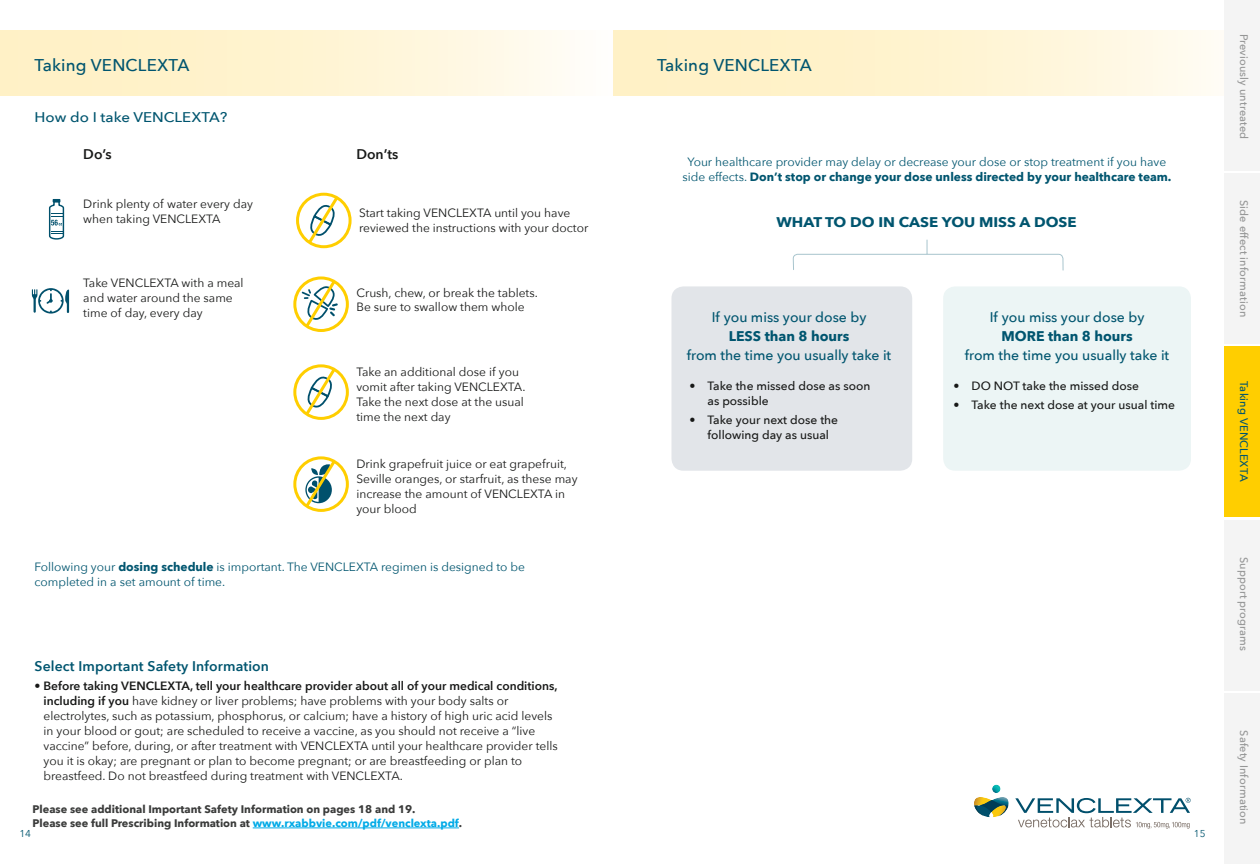
<style>
.page{position:relative;width:1260px;height:864px;background:#fff}
.page>*{position:absolute;margin:0;border:0;box-sizing:border-box;transform-origin:0 0}
.t1{font:500 17px "Avenir Next";letter-spacing:.01em;color:#00556f}
.t2{font:500 14px "Avenir Next";color:#00556f}
.t3{font:600 14px "Avenir Next";letter-spacing:.01em;color:#00556f}
.t4{font:700 14px "Avenir Next";color:#00556f}
.t5{font:700 14px "Avenir Next";color:#00556f;scale:1.08 1}
.t6{font:500 14px "Avenir Next";color:#00556f;scale:1.08 1}
.t7{font:600 14px "Avenir Next";color:#171817}
.t8{font:12px/15px "Avenir Next";color:#171817}
.t9{font:12px/15px "Avenir Next";color:#00556f}
.t10{font:500 12px/15px "Avenir Next";color:#171817}
.t11{font:700 11px/14px "Avenir Next";color:#3a3b3a}
.t12{font:500 11px "Avenir Next";letter-spacing:.01em;color:#959696}
.t13{font:500 11px "Avenir Next";letter-spacing:.01em;color:#00556f}
.t14{font:10px "Avenir Next";color:#00556f}
.s1{font-weight:700}
.s2{font-weight:600}
.s3{color:#00aae7}
</style>
<div class="page">
<hr style="left:253px;top:828px;width:206px;height:1px;background:#00aae7">
<div style="left:0;top:30px;width:613px;height:65px;background:linear-gradient(to right,#ffefbd,#fffcf2)"></div>
<svg style="left:48px;top:199px;width:17px;height:41px"></svg>
<svg style="left:32px;top:288px;width:37px;height:26px"></svg>
<div style="left:613px;top:30px;width:647px;height:65px;background:linear-gradient(to right,#ffefbd,#fffbee)"></div>
<div style="left:671px;top:286px;width:241px;height:185px;background:#e2e5e9;border-radius:12px"></div>
<div style="left:943px;top:286px;width:248px;height:185px;background:#ecf5f5;border-radius:12px"></div>
<svg style="left:792px;top:240px;width:272px;height:31px"></svg>
<div style="left:293px;top:276px;width:56px;height:56px;border:3px solid #ffce00;border-radius:50%"></div>
<div style="left:293px;top:364px;width:56px;height:56px;border:3px solid #ffce00;border-radius:50%"></div>
<div style="left:293px;top:456px;width:56px;height:56px;border:3px solid #ffce00;border-radius:50%"></div>
<svg style="left:302px;top:278px;width:37px;height:52px"></svg>
<svg style="left:303px;top:365px;width:35px;height:53px"></svg>
<div style="left:296px;top:193px;width:56px;height:55px;border:3px solid #ffce00;border-radius:50%"></div>
<svg style="left:306px;top:194px;width:35px;height:52px"></svg>
<svg style="left:303px;top:457px;width:35px;height:53px"></svg>
<svg style="left:974px;top:797px;width:35px;height:20px"></svg>
<svg style="left:992px;top:785px;width:9px;height:8px"></svg>
<svg style="left:1015px;top:798px;width:176px;height:31px"></svg>
<div style="left:1224px;top:173px;width:36px;height:171px;background:#f4f4f4"></div>
<div style="left:1224px;top:520px;width:36px;height:170px;background:#f4f4f4"></div>
<div style="left:1224px;top:694px;width:36px;height:170px;background:#f4f4f4"></div>
<div style="left:1224px;top:347px;width:36px;height:170px;background:#ffce00"></div>
<div style="left:1224px;top:0;width:36px;height:170px;background:#f4f4f4"></div>
<h1 class="t1" style="left:34px;top:50px;width:157px">Taking VENCLEXTA</h1>
<p class="t6" style="left:35px;top:105px;width:180px">How do I take VENCLEXTA?</p>
<p class="t7" style="left:83px;top:148px;width:30px">Do’s</p>
<p class="t8" style="left:83px;top:197px;width:171px">Drink plenty of water every day when taking VENCLEXTA</p>
<p class="t8" style="left:83px;top:276px;width:162px">Take VENCLEXTA with a meal and water around the same time of day, every day</p>
<p class="t7" style="left:356px;top:148px;width:44px">Don’ts</p>
<p class="t8" style="left:359px;top:206px;width:231px">Start taking VENCLEXTA until you have reviewed the instructions with your doctor</p>
<p class="t8" style="left:356px;top:286px;width:183px;line-height:14px">Crush, chew, or break the tablets.<br>Be sure to swallow them whole</p>
<p class="t8" style="left:356px;top:365px;width:171px">Take an additional dose if you vomit after taking VENCLEXTA.<br>Take the next dose at the usual time the next day</p>
<p class="t8" style="left:356px;top:458px;width:223px">Drink grapefruit juice or eat grapefruit, Seville oranges, or starfruit, as these may increase the amount of VENCLEXTA in your blood</p>
<p class="t9" style="left:35px;top:560px;width:492px">Following your <span class="s1">dosing schedule</span> is important. The VENCLEXTA regimen is designed to be completed in a set amount of time.</p>
<p class="t3" style="left:35px;top:660px;width:236px">Select Important Safety Information</p>
<p class="t8" style="left:44px;top:679px;width:516px;text-indent:-9px"><span class="s2">• Before taking VENCLEXTA, tell your healthcare provider about all of your medical conditions, including if you</span> have kidney or liver problems; have problems with your body salts or electrolytes, such as potassium, phosphorus, or calcium; have a history of high uric acid levels in your blood or gout; are scheduled to receive a vaccine, as you should not receive a “live vaccine” before, during, or after treatment with VENCLEXTA until your healthcare provider tells you it is okay; are pregnant or plan to become pregnant; or are breastfeeding or plan to breastfeed. Do not breastfeed during treatment with VENCLEXTA.</p>
<p class="t11" style="left:33px;top:803px;width:431px">Please see additional Important Safety Information on pages 18 and 19.<br>Please see full Prescribing Information at <span class="s3">www.rxabbvie.com/pdf/venclexta.pdf</span>.</p>
<p class="t14" style="left:19px;top:829px;width:13px">14</p>
<h1 class="t1" style="left:657px;top:51px;width:157px">Taking VENCLEXTA</h1>
<p class="t9" style="left:683px;top:155px;width:491px;text-align:center">Your healthcare provider may delay or decrease your dose or stop treatment if you have side effects. <span class="s1">Don’t stop or change your dose unless directed by your healthcare team.</span></p>
<p class="t5" style="left:776px;top:216px;width:280px">WHAT TO DO IN CASE YOU MISS A DOSE</p>
<p class="t2" style="left:712px;top:306px;width:156px">If you miss your dose by</p>
<p class="t4" style="left:729px;top:331px;width:122px">LESS than 8 hours</p>
<p class="t2" style="left:687px;top:344px;width:206px">from the time you usually take it</p>
<p class="t10" style="left:708px;top:379px;width:164px;text-indent:-18px">• Take the missed dose as soon as possible</p>
<p class="t10" style="left:708px;top:413px;width:132px;text-indent:-18px">• Take your next dose the following day as usual</p>
<p class="t2" style="left:990px;top:306px;width:156px">If you miss your dose by</p>
<p class="t4" style="left:1001px;top:331px;width:133px">MORE than 8 hours</p>
<p class="t2" style="left:965px;top:344px;width:206px">from the time you usually take it</p>
<p class="t10" style="left:954px;top:379px;width:187px">• DO NOT take the missed dose</p>
<p class="t10" style="left:954px;top:398px;width:223px">• Take the next dose at your usual time</p>
<p class="t14" style="left:1194px;top:829px;width:13px">15</p>
<p class="t12" style="left:1253px;top:34px;width:106px;rotate:90deg">Previously untreated</p>
<p class="t12" style="left:1253px;top:200px;width:119px;rotate:90deg">Side effect information</p>
<p class="t13" style="left:1253px;top:381px;width:102px;rotate:90deg">Taking VENCLEXTA</p>
<p class="t12" style="left:1253px;top:557px;width:96px;rotate:90deg">Support programs</p>
<p class="t12" style="left:1253px;top:730px;width:96px;rotate:90deg">Safety Information</p>
</div>
